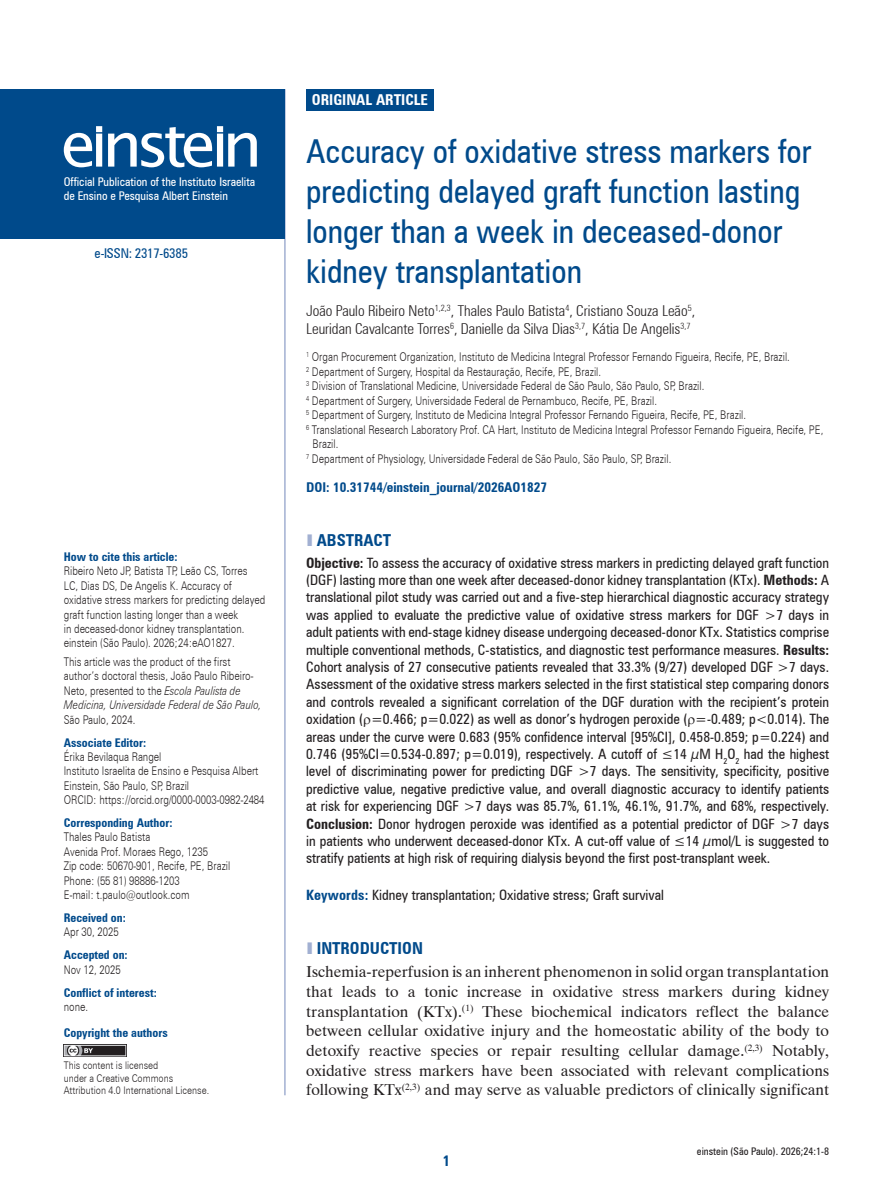
<style>
.page{position:relative;width:893px;height:1191px;background:#fff}
.page>*{position:absolute;margin:0;border:0;box-sizing:border-box;transform-origin:0 0}
.t1{font:condensed 33px/39.8px "Zurich BT";color:#004a8b}
.t2{font:700 condensed 16.5px "Zurich BT";color:#004a8b}
.t3{font:15.75px/19.6px "Dutch 801 BT";color:#231f20;text-align:justify}
.t4{font:300 condensed 15px/18.1px "Zurich BT";color:#231f20}
.t5{font:700 condensed 15px "Zurich BT";color:#fff}
.t6{font:700 condensed 15px "Zurich BT";color:#004a8b}
.t7{font:condensed 14.25px/17.4px "Zurich BT";color:#231f20;text-align:justify}
.t8{font:700 condensed 13.5px "Zurich BT";color:#004a8b}
.t9{font:condensed 13.5px "Zurich BT";letter-spacing:-.02em;color:#004a8b}
.t10{font:300 12px/14.4px "Zurich BT";color:#231f20;scale:.8 1}
.t11{font:700 condensed 12px "Zurich BT";color:#004a8b}
.t12{font:condensed 12px/14.4px "Zurich BT";color:#fff}
.t13{font:300 10.5px/12.6px "Zurich BT";color:#231f20;scale:.85 1}
.t14{font:condensed 10.5px "Zurich BT";color:#231f20}
.s1{font-style:italic}
.s2{color:#a2b0d2}
.s3{font-weight:700}
.s4{font-weight:700;color:#004a8b}
</style>
<div class="page">
<img style="left:64px;top:1044px;width:63px;height:12px">
<div style="left:306px;top:89px;width:128px;height:21px;background:#004a8b"></div>
<hr style="left:284px;top:89px;width:2px;height:1006px;background:#a2b0d2">
<div style="left:0;top:89px;width:284px;height:149px;background:#004a8b"></div>
<svg style="left:108px;top:126px;width:149px;height:41px"></svg>
<svg style="left:64px;top:126px;width:38px;height:41px"></svg>
<p class="t12" style="left:64px;top:174px;width:193px">Official Publication of the Instituto Israelita de Ensino e Pesquisa Albert Einstein</p>
<p class="t9" style="left:95px;top:245px;width:95px">e-ISSN: 2317-6385</p>
<p class="t11" style="left:64px;top:549px;width:115px">How to cite this article:</p>
<p class="t10" style="left:64px;top:564px;width:254px">Ribeiro Neto JP, Batista TP, Leão CS, Torres<br>LC, Dias DS, De Angelis K. Accuracy of oxidative stress markers for predicting delayed graft function lasting longer than a week<br>in deceased-donor kidney transplantation. einstein (São Paulo). 2026;24:eAO1827.</p>
<p class="t10" style="left:64px;top:654px;width:249px">This article was the product of the first author’s doctoral thesis, João Paulo Ribeiro-Neto, presented to the <span class="s1">Escola Paulista de Medicina, Universidade Federal de São Paulo,</span></p>
<p class="t10" style="left:64px;top:712px;width:91px">São Paulo, 2024.</p>
<p class="t11" style="left:64px;top:735px;width:84px">Associate Editor:</p>
<p class="t10" style="left:64px;top:749px;width:253px">Érika Bevilaqua Rangel<br>Instituto Israelita de Ensino e Pesquisa Albert Einstein, São Paulo, SP, Brazil<br>ORCID: https://orcid.org/0000-0003-0982-2484</p>
<p class="t11" style="left:64px;top:815px;width:110px">Corresponding Author:</p>
<p class="t10" style="left:64px;top:830px;width:210px">Thales Paulo Batista<br>Avenida Prof. Moraes Rego, 1235<br>Zip code: 50670-901, Recife, PE, Brazil<br>Phone: (55 81) 98886-1203<br>E-mail: t.paulo@outlook.com</p>
<p class="t11" style="left:64px;top:910px;width:64px">Received on:</p>
<p class="t10" style="left:64px;top:925px;width:70px">Apr 30, 2025</p>
<p class="t11" style="left:64px;top:947px;width:65px">Accepted on:</p>
<p class="t10" style="left:64px;top:962px;width:73px">Nov 12, 2025</p>
<p class="t11" style="left:64px;top:985px;width:95px">Conflict of interest:</p>
<p class="t10" style="left:64px;top:999px;width:32px">none.</p>
<p class="t11" style="left:64px;top:1025px;width:105px">Copyright the authors</p>
<p class="t13" style="left:64px;top:1058px;width:173px">This content is licensed<br>under a Creative Commons<br>Attribution 4.0 International License.</p>
<p class="t5" style="left:312px;top:91px;width:118px">ORIGINAL ARTICLE</p>
<h1 class="t1" style="left:306px;top:131px;width:507px">Accuracy of oxidative stress markers for predicting delayed graft function lasting longer than a week in deceased-donor kidney transplantation</h1>
<p class="t4" style="left:306px;top:301px;width:390px">João Paulo Ribeiro Neto<sup>1,2,3</sup>, Thales Paulo Batista<sup>4</sup>, Cristiano Souza Leão<sup>5</sup>,<br>Leuridan Cavalcante Torres<sup>6</sup>, Danielle da Silva Dias<sup>3,7</sup>, Kátia De Angelis<sup>3,7</sup></p>
<p class="t10" style="left:306px;top:349px;width:606px"><sup>1</sup> Organ Procurement Organization, Instituto de Medicina Integral Professor Fernando Figueira, Recife, PE, Brazil.</p>
<p class="t10" style="left:306px;top:364px;width:370px"><sup>2</sup> Department of Surgery, Hospital da Restauração, Recife, PE, Brazil.</p>
<p class="t10" style="left:306px;top:378px;width:499px"><sup>3</sup> Division of Translational Medicine, Universidade Federal de São Paulo, São Paulo, SP, Brazil.</p>
<p class="t10" style="left:306px;top:393px;width:440px"><sup>4</sup> Department of Surgery, Universidade Federal de Pernambuco, Recife, PE, Brazil.</p>
<p class="t10" style="left:306px;top:408px;width:551px"><sup>5</sup> Department of Surgery, Instituto de Medicina Integral Professor Fernando Figueira, Recife, PE, Brazil.</p>
<p class="t10" style="left:306px;top:422px;width:648px"><sup>6</sup> Translational Research Laboratory Prof. CA Hart, Instituto de Medicina Integral Professor Fernando Figueira, Recife, PE,</p>
<p class="t10" style="left:313px;top:437px;width:34px">Brazil.</p>
<p class="t10" style="left:306px;top:451px;width:458px"><sup>7</sup> Department of Physiology, Universidade Federal de São Paulo, São Paulo, SP, Brazil.</p>
<p class="t8" style="left:306px;top:479px;width:243px">DOI: 10.31744/einstein_journal/2026AO1827</p>
<p class="t2" style="left:306px;top:530px;width:86px"><span class="s2">❚</span> ABSTRACT</p>
<p class="t7" style="left:306px;top:554px;width:524px"><span class="s3">Objective:</span> To assess the accuracy of oxidative stress markers in predicting delayed graft function (DGF) lasting more than one week after deceased-donor kidney transplantation (KTx). <span class="s3">Methods:</span> A translational pilot study was carried out and a five-step hierarchical diagnostic accuracy strategy was applied to evaluate the predictive value of oxidative stress markers for DGF &gt;7 days in adult patients with end-stage kidney disease undergoing deceased-donor KTx. Statistics comprise multiple conventional methods, C-statistics, and diagnostic test performance measures. <span class="s3">Results:<br></span>Cohort analysis of 27 consecutive patients revealed that 33.3% (9/27) developed DGF &gt;7 days.<br>Assessment of the oxidative stress markers selected in the first statistical step comparing donors and controls revealed a significant correlation of the DGF duration with the recipient’s protein oxidation ( =0.466; p=0.022) as well as donor’s hydrogen peroxide ( =-0.489; p&lt;0.014). The areas under the curve were 0.683 (95% confidence interval [95%CI], 0.458-0.859; p=0.224) and 0.746 (95%CI=0.534-0.897; p=0.019), respectively. A cutoff of ≤14 µM H<sub>2</sub>O<sub>2</sub> had the highest level of discriminating power for predicting DGF &gt;7 days. The sensitivity, specificity, positive predictive value, negative predictive value, and overall diagnostic accuracy to identify patients at risk for experiencing DGF &gt;7 days was 85.7%, 61.1%, 46.1%, 91.7%, and 68%, respectively.<br><span class="s3">Conclusion:</span> Donor hydrogen peroxide was identified as a potential predictor of DGF &gt;7 days in patients who underwent deceased-donor KTx. A cut-off value of ≤14 µmol/L is suggested to stratify patients at high risk of requiring dialysis beyond the first post-transplant week.</p>
<p class="t7" style="left:306px;top:886px;width:359px"><span class="s4">Keywords:</span> Kidney transplantation; Oxidative stress; Graft survival</p>
<p class="t2" style="left:306px;top:937px;width:118px"><span class="s2">❚</span> INTRODUCTION</p>
<p class="t3" style="left:306px;top:962px;width:525px">Ischemia-reperfusion is an inherent phenomenon in solid organ transplantation that leads to a tonic increase in oxidative stress markers during kidney transplantation (KTx).<sup>(1)</sup> These biochemical indicators reflect the balance between cellular oxidative injury and the homeostatic ability of the body to detoxify reactive species or repair resulting cellular damage.<sup>(2,3)</sup> Notably, oxidative stress markers have been associated with relevant complications following KTx<sup>(2,3)</sup> and may serve as valuable predictors of clinically significant</p>
<p class="t6" style="left:443px;top:1151px;width:9px">1</p>
<p class="t14" style="left:697px;top:1144px;width:134px">einstein (São Paulo). 2026;24:1-8</p>
</div>
